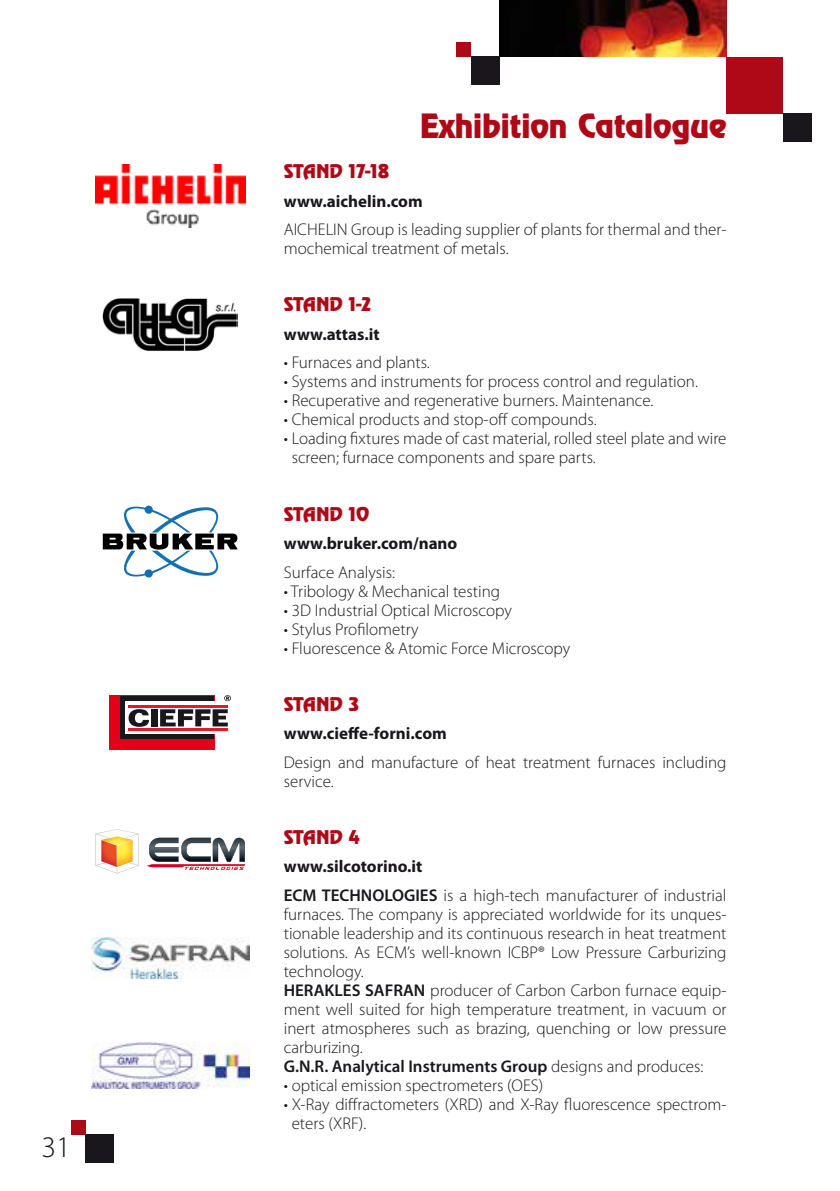
<style>
.page{position:relative;width:840px;height:1191px;background:#fff}
.page>*{position:absolute;margin:0;border:0;box-sizing:border-box;transform-origin:0 0}
.t1{font:30px "Revue Std";color:#af0917}
.t2{font:300 30px "Myriad Pro";color:#1a171c}
.t3{font:300 17px/19px "Myriad Pro";color:#1a171c}
.t4{font:700 17px "Myriad Pro";color:#1a171c}
.t5{font:17px "Revue Std";color:#af0917}
.s1{font-weight:700}
.s2{font-weight:600}
</style>
<div class="page">
<div style="left:85px;top:1134px;width:28px;height:28px;background:#1a171c"></div>
<div style="left:71px;top:1120px;width:14px;height:14px;background:#af0917"></div>
<div style="left:726px;top:57px;width:56px;height:56px;background:#af0917"></div>
<div style="left:782px;top:113px;width:29px;height:29px;background:#1a171c"></div>
<img style="left:499px;top:0;width:227px;height:57px">
<div style="left:456px;top:43px;width:15px;height:14px;background:#af0917"></div>
<div style="left:471px;top:57px;width:28px;height:28px;background:#1a171c"></div>
<img style="left:95px;top:164px;width:150px;height:63px">
<img style="left:103px;top:298px;width:134px;height:53px">
<svg style="left:103px;top:505px;width:134px;height:72px"></svg>
<div style="left:109px;top:695px;width:106px;height:54px;background:#e2001a"></div>
<div style="left:120px;top:696px;width:94px;height:42px;background:#1a171c"></div>
<svg style="left:126px;top:701px;width:103px;height:33px"></svg>
<hr style="left:128px;top:705px;width:99px;height:2px;background:#e11b25">
<hr style="left:128px;top:728px;width:99px;height:2px;background:#e11b25">
<div style="left:151px;top:709px;width:6px;height:17px;background:#1a171c"></div>
<svg style="left:160px;top:709px;width:68px;height:17px"></svg>
<svg style="left:128px;top:709px;width:21px;height:18px"></svg>
<svg style="left:224px;top:695px;width:7px;height:6px"></svg>
<svg style="left:147px;top:837px;width:98px;height:33px"></svg>
<svg style="left:95px;top:829px;width:43px;height:44px"></svg>
<img style="left:91px;top:937px;width:158px;height:41px">
<img style="left:91px;top:1042px;width:158px;height:47px">
<h1 class="t2" style="left:42px;top:1130px;width:31px">31</h1>
<h1 class="t1" style="left:419px;top:106px;width:308px">Exhibition Catalogue</h1>
<p class="t5" style="left:283px;top:160px;width:107px">STAND 17-18</p>
<p class="t4" style="left:283px;top:192px;width:140px">www.aichelin.com</p>
<p class="t3" style="left:283px;top:220px;width:444px">AICHELIN Group is leading supplier of plants for thermal and ther&shy;mochemical treatment of metals.</p>
<p class="t5" style="left:283px;top:293px;width:89px">STAND 1-2</p>
<p class="t4" style="left:283px;top:325px;width:97px">www.attas.it</p>
<p class="t3" style="left:283px;top:353px;width:147px">• Furnaces and plants.</p>
<p class="t3" style="left:283px;top:372px;width:415px">• Systems and instruments for process control and regulation.</p>
<p class="t3" style="left:283px;top:391px;width:371px">• Recuperative and regenerative burners. Maintenance.</p>
<p class="t3" style="left:283px;top:410px;width:314px">• Chemical products and stop-off compounds.</p>
<p class="t3" style="left:291px;top:429px;width:436px;text-indent:-8px">• Loading fixtures made of cast material, rolled steel plate and wire screen; furnace components and spare parts.</p>
<p class="t5" style="left:283px;top:502px;width:87px">STAND 10</p>
<p class="t4" style="left:283px;top:534px;width:175px">www.bruker.com/nano</p>
<p class="t3" style="left:283px;top:562px;width:113px">Surface Analysis:</p>
<p class="t3" style="left:283px;top:581px;width:218px">• Tribology &amp; Mechanical testing</p>
<p class="t3" style="left:283px;top:600px;width:229px">• 3D Industrial Optical Microscopy</p>
<p class="t3" style="left:283px;top:619px;width:136px">• Stylus Profilometry</p>
<p class="t3" style="left:283px;top:638px;width:288px">• Fluorescence &amp; Atomic Force Microscopy</p>
<p class="t5" style="left:283px;top:692px;width:77px">STAND 3</p>
<p class="t4" style="left:283px;top:724px;width:164px">www.cieffe-forni.com</p>
<p class="t3" style="left:283px;top:752px;width:444px">Design and manufacture of heat treatment furnaces including service.</p>
<p class="t5" style="left:283px;top:825px;width:77px">STAND 4</p>
<p class="t3" style="left:283px;top:852px;width:444px;line-height:28.4px"><span class="s1">www.silcotorino.it<br></span><span class="s2">ECM TECHNOLOGIES</span> is a high-tech manufacturer of industrial</p>
<p class="t3" style="left:283px;top:904px;width:444px">furnaces. The company is appreciated worldwide for its unques&shy;tionable leadership and its continuous research in heat treatment solutions. As ECM’s well-known ICBP® Low Pressure Carburizing technology.<br><span class="s2">HERAKLES SAFRAN</span> producer of Carbon Carbon furnace equip&shy;ment well suited for high temperature treatment, in vacuum or inert atmospheres such as brazing, quenching or low pressure carburizing.<br><span class="s2">G.N.R. Analytical Instruments Group</span> designs and produces:</p>
<p class="t3" style="left:283px;top:1075px;width:261px">• optical emission spectrometers (OES)</p>
<p class="t3" style="left:291px;top:1094px;width:436px;text-indent:-8px">• X-Ray diffractometers (XRD) and X-Ray fluorescence spectrom&shy;eters (XRF).</p>
</div>
